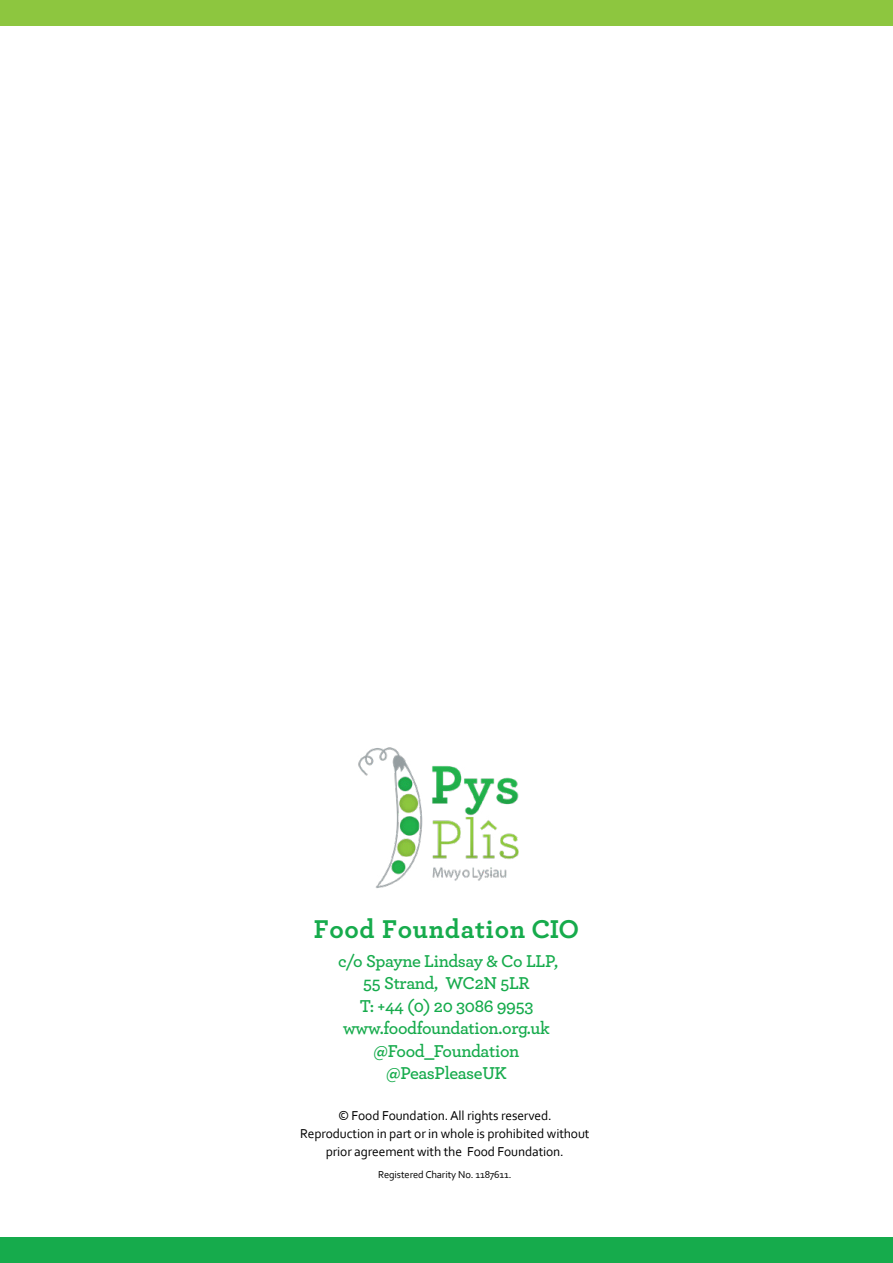
<style>
.page{position:relative;width:893px;height:1263px;background:#fff}
.page>*{position:absolute;margin:0;border:0;box-sizing:border-box;transform-origin:0 0}
.t1{font:700 27px "Archer Pro";letter-spacing:.025em;color:#16ab4c}
.t2{font:600 18px/22.5px "Archer Pro";letter-spacing:-.02em;color:#16ab4c;text-align:center}
.t3{font:13.5px/18px "Corbel";letter-spacing:-.01em;color:#000;text-align:center}
.t4{font:10.5px "Corbel";letter-spacing:-.01em;color:#000}
</style>
<div class="page">
<div style="left:0;top:0;width:893px;height:26px;background:#8dc63f"></div>
<div style="left:0;top:1237px;width:893px;height:26px;background:#16ab4c"></div>
<img style="left:358px;top:747px;width:161px;height:141px">
<h1 class="t1" style="left:314px;top:907px;width:267px">Food Foundation CIO</h1>
<h2 class="t2" style="left:338px;top:948px;width:222px">c/o Spayne Lindsay &amp; Co LLP,<br>55 Strand, WC2N 5LR<br>T: +44 (0) 20 3086 9953 www.foodfoundation.org.uk @Food_Foundation @PeasPleaseUK</h2>
<p class="t3" style="left:300px;top:1106px;width:291px">© Food Foundation. All rights reserved.<br>Reproduction in part or in whole is prohibited without prior agreement with the Food Foundation.</p>
<p class="t4" style="left:378px;top:1168px;width:135px">Registered Charity No. 1187611.</p>
</div>
